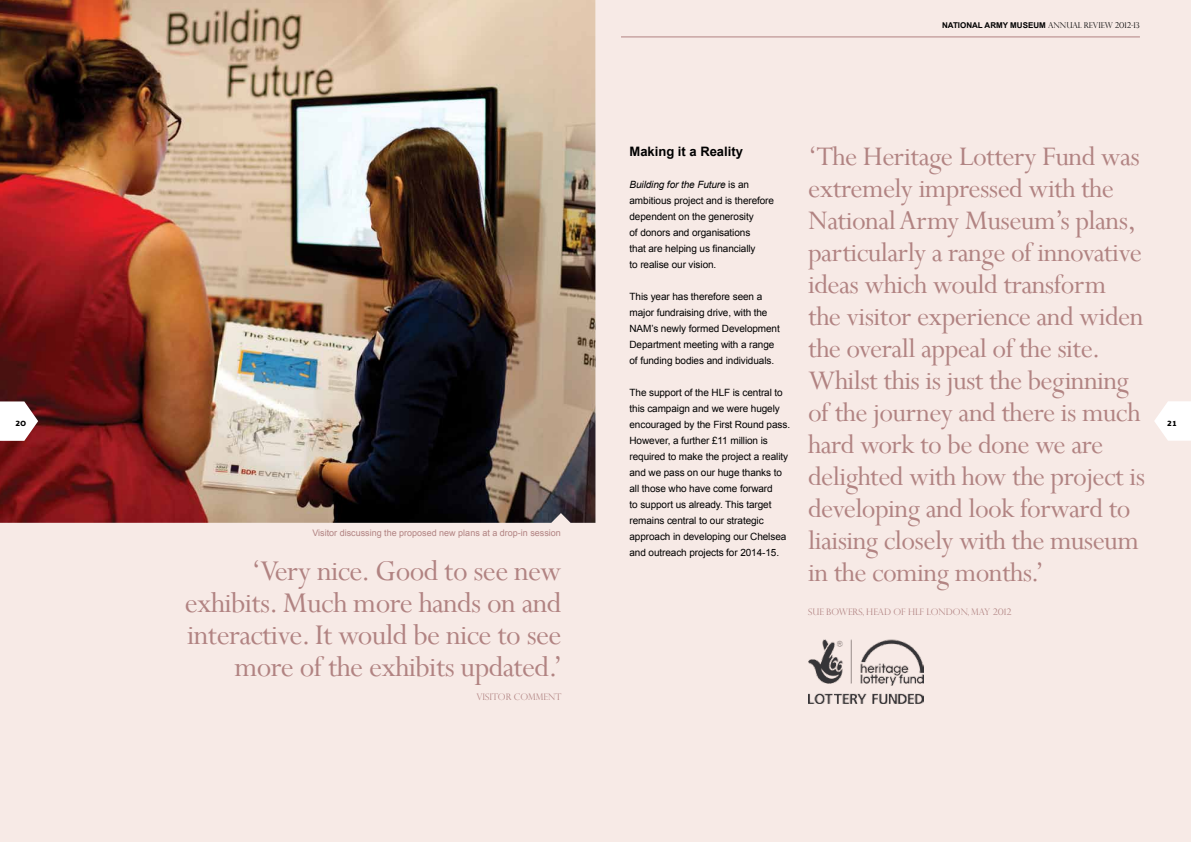
<style>
.page{position:relative;width:1191px;height:842px;background:#f7eae6}
.page>*{position:absolute;margin:0;border:0;box-sizing:border-box;transform-origin:0 0}
.t1{font:32px/32px "Perpetua";letter-spacing:-.02em;color:#b18382;text-align:right}
.t2{font:30px/32px "Perpetua";letter-spacing:-.02em;color:#b18382}
.t3{font:700 13px "Arial";color:#000}
.t4{font:700 12px "Surface";color:#000}
.t5{font:10px/16px "Arial";letter-spacing:-.01em;color:#000}
.t6{font:9px "Arial";color:#b18382}
.t7{font:300 9px "Perpetua Titling MT Std";color:#b18382}
.t8{font:300 8px "Perpetua Titling MT Std";letter-spacing:-.01em;color:#000}
.s1{font-family:"Arial";font-weight:700}
.s2{font-style:italic}
</style>
<div class="page">
<img style="left:0;top:0;width:595px;height:523px">
<svg style="left:0;top:401px;width:38px;height:40px;background:#e2d1d2"></svg>
<hr style="left:621px;top:37px;width:519px;height:1px;background:#b18382">
<img style="left:808px;top:639px;width:115px;height:64px">
<svg style="left:1154px;top:401px;width:37px;height:40px"></svg>
<p class="t4" style="left:16px;top:417px;width:13px">20</p>
<p class="t6" style="left:312px;top:527px;width:250px">Visitor discussing the proposed new plans at a drop-in session</p>
<h1 class="t1" style="left:185px;top:554px;width:379px">‘Very nice. Good to see new exhibits. Much more hands on and interactive. It would be nice to see more of the exhibits updated.’</h1>
<p class="t7" style="left:476px;top:691px;width:24px">VISITOR</p>
<p class="t7" style="left:514px;top:691px;width:8px">COMMENT</p>
<p class="t8" style="left:942px;top:20px;width:199px"><span class="s1">NATIONAL ARMY MUSEUM</span> ANNUAL REVIEW 2012-13</p>
<h3 class="t3" style="left:629px;top:143px;width:115px">MAKING IT A REALITY</h3>
<p class="t5" style="left:629px;top:176px;width:146px"><span class="s2">Building for the Future</span> is an ambitious project and is therefore dependent on the generosity<br>of donors and organisations<br>that are helping us financially<br>to realise our vision.</p>
<p class="t5" style="left:629px;top:288px;width:152px">This year has therefore seen a major fundraising drive, with the<br>NAM’s newly formed Development<br>Department meeting with a range of funding bodies and individuals.</p>
<p class="t5" style="left:629px;top:384px;width:160px">The support of the HLF is central to this campaign and we were hugely encouraged by the First Round pass.<br>However, a further £11 million is required to make the project a reality and we pass on our huge thanks to all those who have come forward<br>to support us already. This target remains central to our strategic approach in developing our Chelsea and outreach projects for 2014-15.</p>
<p class="t2" style="left:808px;top:140px;width:338px">‘The Heritage Lottery Fund was extremely impressed with the<br>National Army Museum’s plans, particularly a range of innovative ideas which would transform the visitor experience and widen the overall appeal of the site.<br>Whilst this is just the beginning of the journey and there is much hard work to be done we are delighted with how the project is developing and look forward to liaising closely with the museum in the coming months.’</p>
<p class="t7" style="left:808px;top:606px;width:66px">SUE BOWERS, HEAD</p>
<p class="t7" style="left:893px;top:606px;width:21px">OF HLF</p>
<p class="t7" style="left:926px;top:606px;width:8px">LONDON</p>
<p class="t7" style="left:967px;top:606px;width:45px">, MAY 2012</p>
<p class="t4" style="left:1167px;top:417px;width:11px">21</p>
</div>
